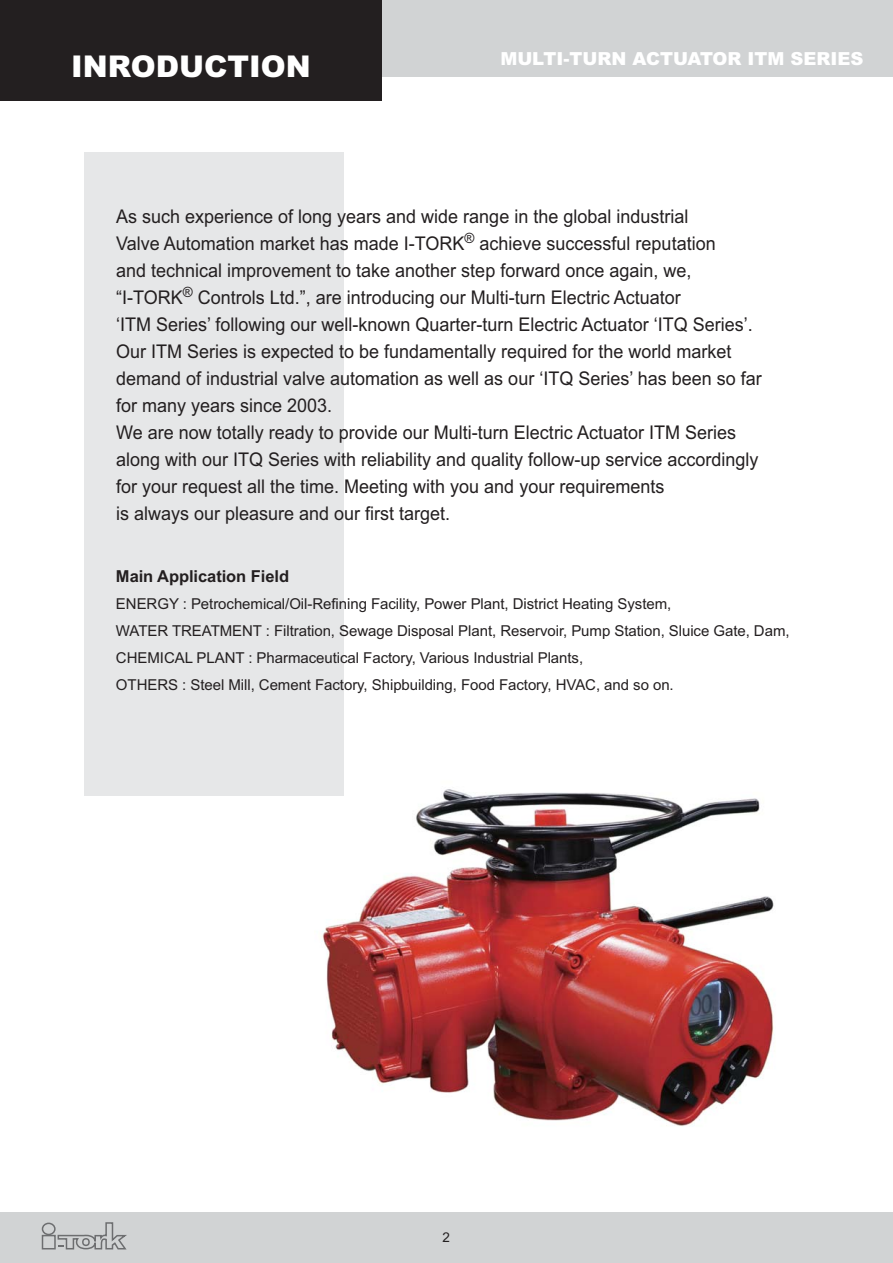
<style>
.page{position:relative;width:893px;height:1263px;background:#fff}
.page>*{position:absolute;margin:0;border:0;box-sizing:border-box;transform-origin:0 0}
.t1{font:900 30px "Arial";color:#fff}
.t2{font:18.9px/27px "Arial";color:#231f20;scale:.95 1}
.t3{font:900 18px "Arial";color:#fff}
.t4{font:700 16.5px "Arial";letter-spacing:-.005em;color:#231f20}
.t5{font:15px/27px "Arial";letter-spacing:-.005em;color:#231f20}
.t6{font:13.5px "Arial";color:#231f20}
</style>
<div class="page">
<img style="left:322px;top:789px;width:452px;height:337px">
<div style="left:84px;top:152px;width:260px;height:644px;background:#e6e7e8"></div>
<div style="left:0;top:0;width:893px;height:77px;background:#d1d3d4"></div>
<div style="left:0;top:1212px;width:893px;height:51px;background:#d1d3d4"></div>
<div style="left:42px;top:1235px;width:14px;height:14px;border:2px solid #6d6e70"></div>
<div style="left:42px;top:1222px;width:14px;height:13px;border:2px solid #6d6e70;border-radius:50%"></div>
<svg style="left:57px;top:1222px;width:70px;height:28px"></svg>
<div style="left:0;top:0;width:381px;height:100px;background:#231f20"></div>
<h1 class="t1" style="left:71px;top:56px;width:241px">INRODUCTION</h1>
<p class="t3" style="left:500px;top:52px;width:365px">MULTI-TURN ACTUATOR ITM SERIES</p>
<p class="t2" style="left:116px;top:205px;width:681px">As such experience of long years and wide range in the global industrial<br>Valve Automation market has made I-TORK<sup>®</sup> achieve successful reputation<br>and technical improvement to take another step forward once again, we, “I-TORK<sup>®</sup> Controls Ltd.”, are introducing our Multi-turn Electric Actuator<br>‘ITM Series’ following our well-known Quarter-turn Electric Actuator ‘ITQ Series’.<br>Our ITM Series is expected to be fundamentally required for the world market demand of industrial valve automation as well as our ‘ITQ Series’ has been so far for many years since 2003.<br>We are now totally ready to provide our Multi-turn Electric Actuator ITM Series along with our ITQ Series with reliability and quality follow-up service accordingly for your request all the time. Meeting with you and your requirements<br>is always our pleasure and our first target.</p>
<p class="t4" style="left:116px;top:570px;width:175px">Main Application Field</p>
<p class="t5" style="left:116px;top:591px;width:675px">ENERGY : Petrochemical/Oil-Refining Facility, Power Plant, District Heating System,<br>WATER TREATMENT : Filtration, Sewage Disposal Plant, Reservoir, Pump Station, Sluice Gate, Dam, CHEMICAL PLANT : Pharmaceutical Factory, Various Industrial Plants,<br>OTHERS : Steel Mill, Cement Factory, Shipbuilding, Food Factory, HVAC, and so on.</p>
<p class="t6" style="left:443px;top:1232px;width:9px">2</p>
</div>
